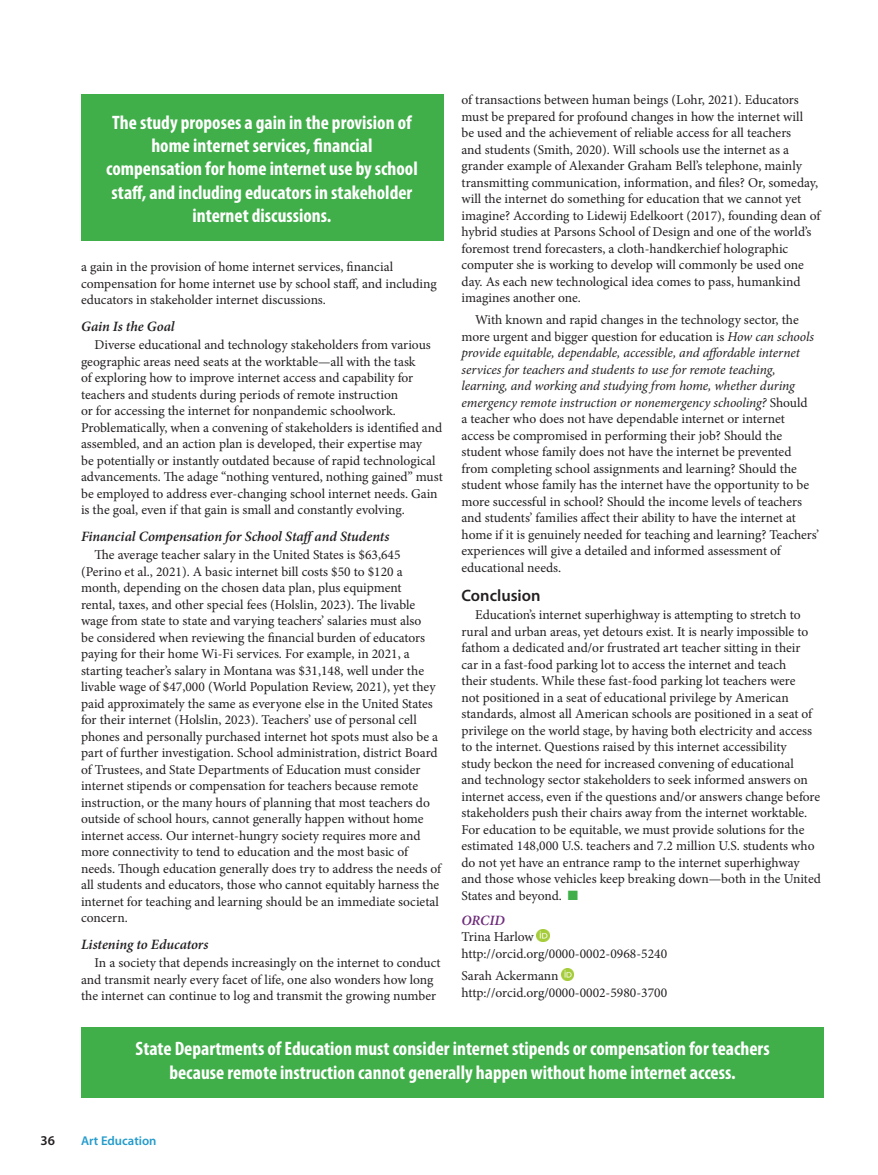
<style>
.page{position:relative;width:878px;height:1175px;background:#fff}
.page>*{position:absolute;margin:0;border:0;box-sizing:border-box;transform-origin:0 0}
.t1{font:700 condensed 19.5px/23.4px "Myriad Pro";color:#fff;text-align:center}
.t2{font:600 16.5px "Myriad Pro";color:#231f20}
.t3{font:italic 600 14.25px "Minion Pro";letter-spacing:-.005em;color:#231f20}
.t4{font:italic 600 14.25px "Minion Pro";letter-spacing:-.005em;color:#6d2b7a}
.t5{font:13.5px/16.5px "Minion Pro";color:#231f20}
.t6{font:600 13.5px "Myriad Pro";color:#231f20}
.t7{font:600 12.75px "Myriad Pro";color:#249ccc}
.s1{font-style:italic}
.s2{color:#40ae49}
</style>
<div class="page">
<svg style="left:537px;top:929px;width:12px;height:12px"></svg>
<svg style="left:561px;top:968px;width:13px;height:12px"></svg>
<div style="left:81px;top:95px;width:362px;height:146px;background:#40ae49"></div>
<div style="left:81px;top:1026px;width:743px;height:71px;background:#40ae49"></div>
<h1 class="t1" style="left:106px;top:110px;width:313px">The study proposes a gain in the provision of home internet services, financial compensation for home internet use by school staff, and including educators in stakeholder internet discussions.</h1>
<p class="t5" style="left:81px;top:259px;width:357px">a gain in the provision of home internet services, financial compensation for home internet use by school staff, and including educators in stakeholder internet discussions.</p>
<p class="t3" style="left:81px;top:316px;width:95px">Gain Is the Goal</p>
<p class="t5" style="left:81px;top:337px;width:363px;text-indent:14px">Diverse educational and technology stakeholders from various geographic areas need seats at the worktable—all with the task<br>of exploring how to improve internet access and capability for teachers and students during periods of remote instruction<br>or for accessing the internet for nonpandemic schoolwork.<br>Problematically, when a convening of stakeholders is identified and assembled, and an action plan is developed, their expertise may<br>be potentially or instantly outdated because of rapid technological advancements. The adage “nothing ventured, nothing gained” must be employed to address ever-changing school internet needs. Gain is the goal, even if that gain is small and constantly evolving.</p>
<p class="t3" style="left:81px;top:526px;width:310px">Financial Compensation for School Staff and Students</p>
<p class="t5" style="left:81px;top:547px;width:361px;text-indent:14px">The average teacher salary in the United States is $63,645 (Perino et al., 2021). A basic internet bill costs $50 to $120 a month, depending on the chosen data plan, plus equipment<br>rental, taxes, and other special fees (Holslin, 2023). The livable wage from state to state and varying teachers’ salaries must also<br>be considered when reviewing the financial burden of educators paying for their home Wi-Fi services. For example, in 2021, a starting teacher’s salary in Montana was $31,148, well under the livable wage of $47,000 (World Population Review, 2021), yet they paid approximately the same as everyone else in the United States for their internet (Holslin, 2023). Teachers’ use of personal cell phones and personally purchased internet hot spots must also be a part of further investigation. School administration, district Board of Trustees, and State Departments of Education must consider internet stipends or compensation for teachers because remote instruction, or the many hours of planning that most teachers do outside of school hours, cannot generally happen without home internet access. Our internet-hungry society requires more and more connectivity to tend to education and the most basic of needs. Though education generally does try to address the needs of all students and educators, those who cannot equitably harness the internet for teaching and learning should be an immediate societal concern.</p>
<p class="t3" style="left:81px;top:934px;width:129px">Listening to Educators</p>
<p class="t5" style="left:81px;top:954px;width:361px;text-indent:14px">In a society that depends increasingly on the internet to conduct and transmit nearly every facet of life, one also wonders how long the internet can continue to log and transmit the growing number</p>
<p class="t5" style="left:461px;top:92px;width:360px">of transactions between human beings (Lohr, 2021). Educators must be prepared for profound changes in how the internet will<br>be used and the achievement of reliable access for all teachers<br>and students (Smith, 2020). Will schools use the internet as a grander example of Alexander Graham Bell’s telephone, mainly transmitting communication, information, and files? Or, someday, will the internet do something for education that we cannot yet imagine? According to Lidewij Edelkoort (2017), founding dean of hybrid studies at Parsons School of Design and one of the world’s foremost trend forecasters, a cloth-handkerchief holographic computer she is working to develop will commonly be used one day. As each new technological idea comes to pass, humankind imagines another one.</p>
<p class="t5" style="left:461px;top:312px;width:359px;text-indent:14px">With known and rapid changes in the technology sector, the more urgent and bigger question for education is <span class="s1">How can schools provide equitable, dependable, accessible, and affordable internet services for teachers and students to use for remote teaching, learning, and working and studying from home, whether during emergency remote instruction or nonemergency schooling?</span> Should<br>a teacher who does not have dependable internet or internet access be compromised in performing their job? Should the student whose family does not have the internet be prevented from completing school assignments and learning? Should the student whose family has the internet have the opportunity to be more successful in school? Should the income levels of teachers and students’ families affect their ability to have the internet at home if it is genuinely needed for teaching and learning? Teachers’ experiences will give a detailed and informed assessment of educational needs.</p>
<p class="t2" style="left:461px;top:584px;width:81px">Conclusion</p>
<p class="t5" style="left:461px;top:607px;width:361px;text-indent:14px">Education’s internet superhighway is attempting to stretch to rural and urban areas, yet detours exist. It is nearly impossible to fathom a dedicated and/or frustrated art teacher sitting in their<br>car in a fast-food parking lot to access the internet and teach<br>their students. While these fast-food parking lot teachers were<br>not positioned in a seat of educational privilege by American standards, almost all American schools are positioned in a seat of privilege on the world stage, by having both electricity and access to the internet. Questions raised by this internet accessibility<br>study beckon the need for increased convening of educational<br>and technology sector stakeholders to seek informed answers on internet access, even if the questions and/or answers change before stakeholders push their chairs away from the internet worktable.<br>For education to be equitable, we must provide solutions for the estimated 148,000 U.S. teachers and 7.2 million U.S. students who do not yet have an entrance ramp to the internet superhighway and those whose vehicles keep breaking down—both in the United States and beyond. <span class="s2">■</span></p>
<p class="t4" style="left:461px;top:910px;width:45px">ORCID</p>
<p class="t5" style="left:461px;top:928px;width:207px">Trina Harlow http://orcid.org/0000-0002-0968-5240</p>
<p class="t5" style="left:461px;top:967px;width:207px">Sarah Ackermann http://orcid.org/0000-0002-5980-3700</p>
<h1 class="t1" style="left:135px;top:1036px;width:635px">State Departments of Education must consider internet stipends or compensation for teachers because remote instruction cannot generally happen without home internet access.</h1>
<p class="t6" style="left:40px;top:1131px;width:16px">36</p>
<p class="t7" style="left:81px;top:1132px;width:77px">Art Education</p>
</div>
